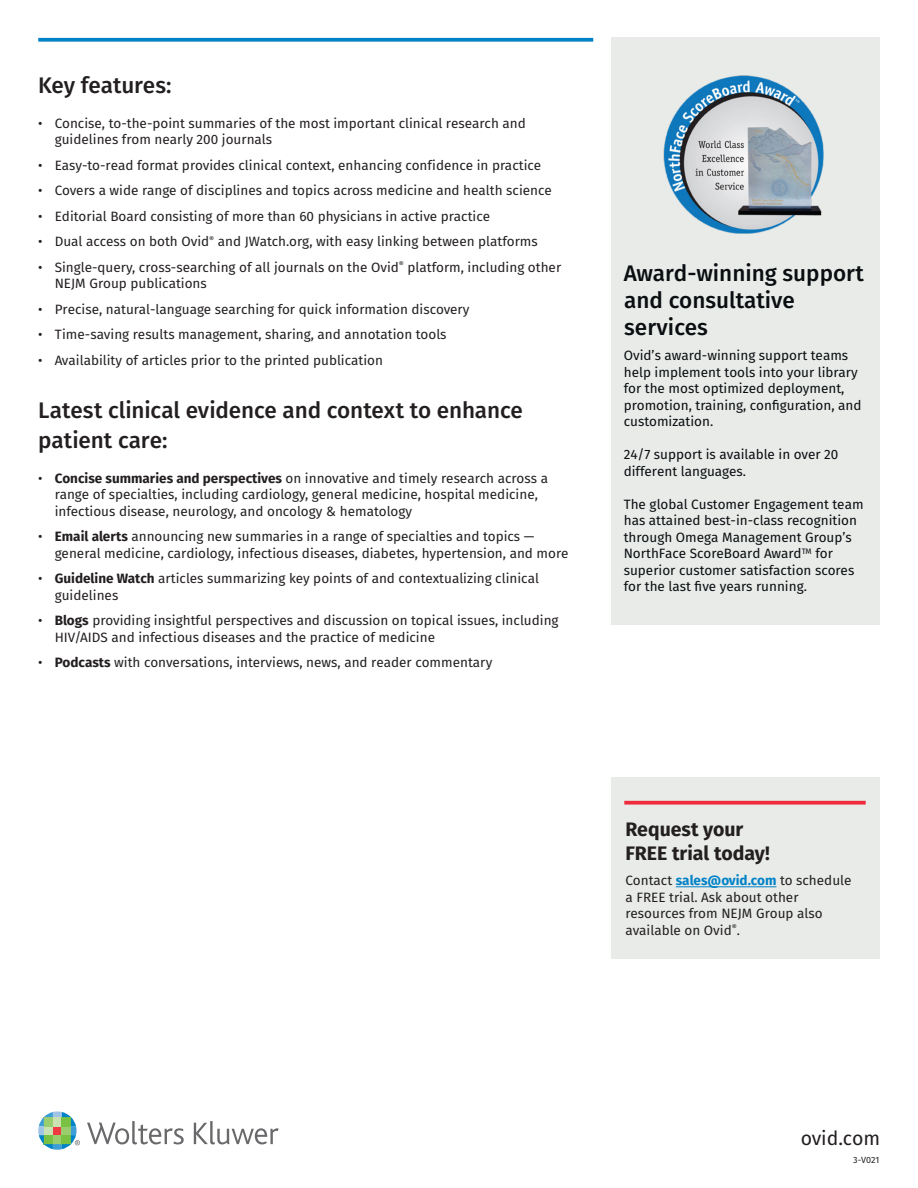
<style>
.page{position:relative;width:918px;height:1188px;background:#fff}
.page>*{position:absolute;margin:0;border:0;box-sizing:border-box;transform-origin:0 0}
.t1{font:500 22.5px/30px "Fira Sans";letter-spacing:-.005em;color:#231f20}
.t2{font:500 22.5px/27px "Fira Sans";color:#0b0e11}
.t3{font:700 19.5px/24px "Fira Sans";color:#231f20}
.t4{font:19.5px "Fira Sans";color:#231f20}
.t5{font:13.5px/16.5px "Fira Sans";color:#231f20}
.t6{font:13.5px/16.5px "Fira Sans";color:#0b0e11}
.t7{font:9px "Fira Sans";color:#231f20}
.s1{font-weight:700}
.s2{font-weight:700;color:#0082c8}
</style>
<div class="page">
<svg style="left:87px;top:1121px;width:97px;height:23px"></svg>
<svg style="left:194px;top:1121px;width:85px;height:23px"></svg>
<svg style="left:38px;top:1111px;width:42px;height:39px"></svg>
<svg style="left:38px;top:38px;width:555px;height:4px;background:#168dcc"></svg>
<div style="left:611px;top:777px;width:269px;height:182px;background:#e8ebe8"></div>
<svg style="left:624px;top:801px;width:242px;height:4px"></svg>
<hr style="left:676px;top:886px;width:100px;height:1px;background:#0082c8">
<div style="left:611px;top:37px;width:269px;height:588px;background:#e8ebe8"></div>
<img style="left:663px;top:75px;width:161px;height:159px">
<p class="t1" style="left:38px;top:69px;width:135px">Key features:</p>
<p class="t5" style="left:55px;top:114px;width:473px;text-indent:-16px">• Concise, to-the-point summaries of the most important clinical research and guidelines from nearly 200 journals</p>
<p class="t5" style="left:38px;top:156px;width:504px">• Easy-to-read format provides clinical context, enhancing confidence in practice</p>
<p class="t5" style="left:38px;top:182px;width:515px">• Covers a wide range of disciplines and topics across medicine and health science</p>
<p class="t5" style="left:38px;top:207px;width:453px">• Editorial Board consisting of more than 60 physicians in active practice</p>
<p class="t5" style="left:38px;top:233px;width:501px">• Dual access on both Ovid<sup>®</sup> and JWatch.org, with easy linking between platforms</p>
<p class="t5" style="left:55px;top:258px;width:508px;text-indent:-16px">• Single-query, cross-searching of all journals on the Ovid<sup>®</sup> platform, including other<br>NEJM Group publications</p>
<p class="t5" style="left:38px;top:300px;width:433px">• Precise, natural-language searching for quick information discovery</p>
<p class="t5" style="left:38px;top:326px;width:410px">• Time-saving results management, sharing, and annotation tools</p>
<p class="t5" style="left:38px;top:351px;width:346px">• Availability of articles prior to the printed publication</p>
<p class="t1" style="left:38px;top:394px;width:486px">Latest clinical evidence and context to enhance patient care:</p>
<p class="t5" style="left:55px;top:470px;width:495px;text-indent:-16px">• <span class="s1">Concise summaries and perspectives</span> on innovative and timely research across a range of specialties, including cardiology, general medicine, hospital medicine, infectious disease, neurology, and oncology &amp; hematology</p>
<p class="t5" style="left:55px;top:528px;width:515px;text-indent:-16px">• <span class="s1">Email alerts</span> announcing new summaries in a range of specialties and topics — general medicine, cardiology, infectious diseases, diabetes, hypertension, and more</p>
<p class="t5" style="left:55px;top:570px;width:486px;text-indent:-16px">• <span class="s1">Guideline Watch</span> articles summarizing key points of and contextualizing clinical guidelines</p>
<p class="t5" style="left:55px;top:612px;width:505px;text-indent:-16px">• <span class="s1">Blogs</span> providing insightful perspectives and discussion on topical issues, including<br>HIV/AIDS and infectious diseases and the practice of medicine</p>
<p class="t5" style="left:38px;top:654px;width:456px">• <span class="s1">Podcasts</span> with conversations, interviews, news, and reader commentary</p>
<p class="t2" style="left:624px;top:259px;width:242px">Award-winning support and consultative services</p>
<p class="t6" style="left:624px;top:347px;width:239px">Ovid’s award-winning support teams help implement tools into your library for the most optimized deployment, promotion, training, configuration, and customization.</p>
<p class="t6" style="left:624px;top:446px;width:216px">24/7 support is available in over 20 different languages.</p>
<p class="t6" style="left:624px;top:495px;width:241px">The global Customer Engagement team has attained best-in-class recognition through Omega Management Group’s NorthFace ScoreBoard Award<sup>TM</sup> for superior customer satisfaction scores for the last five years running.</p>
<p class="t3" style="left:625px;top:816px;width:146px">Request your<br>FREE trial today!</p>
<p class="t5" style="left:625px;top:872px;width:228px">Contact <span class="s2">sales@ovid.com</span> to schedule a FREE trial. Ask about other resources from NEJM Group also available on Ovid<sup>®</sup>.</p>
<p class="t4" style="left:801px;top:1124px;width:81px">ovid.com</p>
<p class="t7" style="left:853px;top:1153px;width:28px">3-V021</p>
</div>
